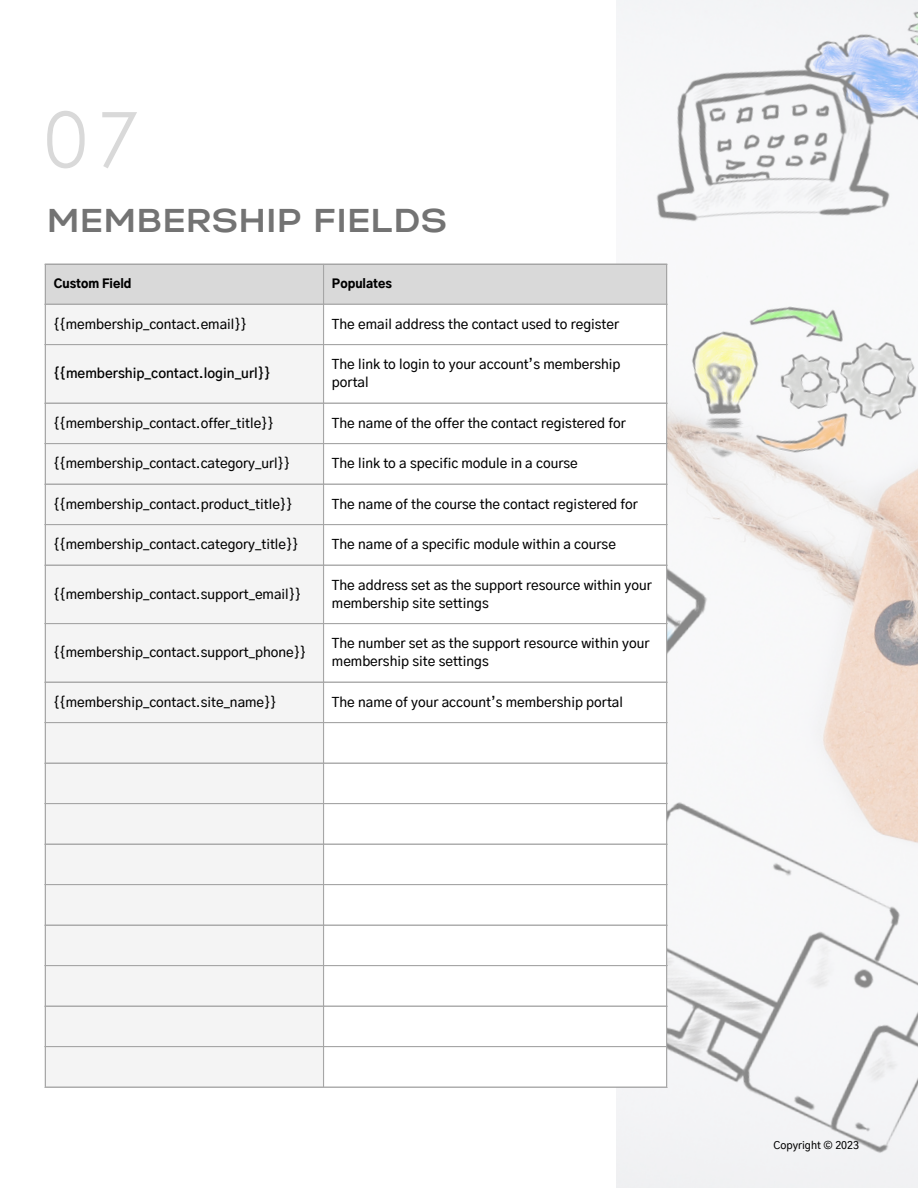
<style>
.page{position:relative;width:918px;height:1188px;background:#fff}
.page>*{position:absolute;margin:0;border:0;box-sizing:border-box;transform-origin:0 0}
.t1{font:76.5px "Century Gothic";color:#d9d9d9}
.t2{font:700 33px "Gabriel Sans";letter-spacing:.06em;color:#737373}
.t3{font:500 13.5px/18px "Gothic A1";color:#000}
.t4{font:600 13.5px "Gothic A1";color:#000}
.t5{font:900 12px "Gothic A1";color:#000}
.t6{font:500 10.5px "Gothic A1";color:#000}
</style>
<div class="page">
<img style="left:616px;top:0;width:302px;height:1188px">
<div style="left:46px;top:265px;width:620px;height:39px;background:#d9d9d9"></div>
<div style="left:46px;top:305px;width:277px;height:782px;background:#f4f4f4"></div>
<svg style="left:324px;top:305px;width:342px;height:782px"></svg>
<hr style="left:45px;top:265px;width:1px;height:822px;background:#a6a6a6">
<hr style="left:323px;top:265px;width:1px;height:822px;background:#a6a6a6">
<hr style="left:666px;top:265px;width:1px;height:822px;background:#a6a6a6">
<hr style="left:45px;top:264px;width:622px;height:1px;background:#a6a6a6">
<hr style="left:45px;top:304px;width:622px;height:1px;background:#a6a6a6">
<hr style="left:45px;top:344px;width:622px;height:1px;background:#a6a6a6">
<hr style="left:45px;top:403px;width:622px;height:1px;background:#a6a6a6">
<hr style="left:45px;top:443px;width:622px;height:1px;background:#a6a6a6">
<hr style="left:45px;top:484px;width:622px;height:1px;background:#a6a6a6">
<hr style="left:45px;top:524px;width:622px;height:1px;background:#a6a6a6">
<hr style="left:45px;top:565px;width:622px;height:1px;background:#a6a6a6">
<hr style="left:45px;top:623px;width:622px;height:1px;background:#a6a6a6">
<hr style="left:45px;top:682px;width:622px;height:1px;background:#a6a6a6">
<hr style="left:45px;top:722px;width:622px;height:1px;background:#a6a6a6">
<hr style="left:45px;top:763px;width:622px;height:1px;background:#a6a6a6">
<hr style="left:45px;top:803px;width:622px;height:1px;background:#a6a6a6">
<hr style="left:45px;top:844px;width:622px;height:1px;background:#a6a6a6">
<hr style="left:45px;top:884px;width:622px;height:1px;background:#a6a6a6">
<hr style="left:45px;top:925px;width:622px;height:1px;background:#a6a6a6">
<hr style="left:45px;top:965px;width:622px;height:1px;background:#a6a6a6">
<hr style="left:45px;top:1006px;width:622px;height:1px;background:#a6a6a6">
<hr style="left:45px;top:1046px;width:622px;height:1px;background:#a6a6a6">
<hr style="left:45px;top:1087px;width:622px;height:1px;background:#a6a6a6">
<p class="t1" style="left:45px;top:90px;width:96px">07</p>
<p class="t2" style="left:48px;top:206px;width:400px">MEMBERSHIP FIELDS</p>
<p class="t5" style="left:54px;top:278px;width:79px">Custom Field</p>
<p class="t5" style="left:332px;top:278px;width:61px">Populates</p>
<p class="t3" style="left:54px;top:316px;width:194px">{{membership_contact.email}}</p>
<p class="t3" style="left:332px;top:316px;width:289px">The email address the contact used to register</p>
<p class="t4" style="left:54px;top:367px;width:218px">{{membership_contact.login_url}}</p>
<p class="t3" style="left:332px;top:356px;width:290px">The link to login to your account’s membership portal</p>
<p class="t3" style="left:54px;top:415px;width:221px">{{membership_contact.offer_title}}</p>
<p class="t3" style="left:332px;top:415px;width:295px">The name of the offer the contact registered for</p>
<p class="t3" style="left:54px;top:455px;width:238px">{{membership_contact.category_url}}</p>
<p class="t3" style="left:332px;top:455px;width:247px">The link to a specific module in a course</p>
<p class="t3" style="left:54px;top:496px;width:240px">{{membership_contact.product_title}}</p>
<p class="t3" style="left:332px;top:496px;width:307px">The name of the course the contact registered for</p>
<p class="t3" style="left:54px;top:536px;width:246px">{{membership_contact.category_title}}</p>
<p class="t3" style="left:332px;top:536px;width:285px">The name of a specific module within a course</p>
<p class="t3" style="left:54px;top:586px;width:249px">{{membership_contact.support_email}}</p>
<p class="t3" style="left:332px;top:577px;width:321px">The address set as the support resource within your membership site settings</p>
<p class="t3" style="left:54px;top:644px;width:254px">{{membership_contact.support_phone}}</p>
<p class="t3" style="left:332px;top:635px;width:319px">The number set as the support resource within your membership site settings</p>
<p class="t3" style="left:54px;top:694px;width:224px">{{membership_contact.site_name}}</p>
<p class="t3" style="left:332px;top:694px;width:293px">The name of your account’s membership portal</p>
<p class="t6" style="left:774px;top:1141px;width:87px">Copyright © 2023</p>
</div>
